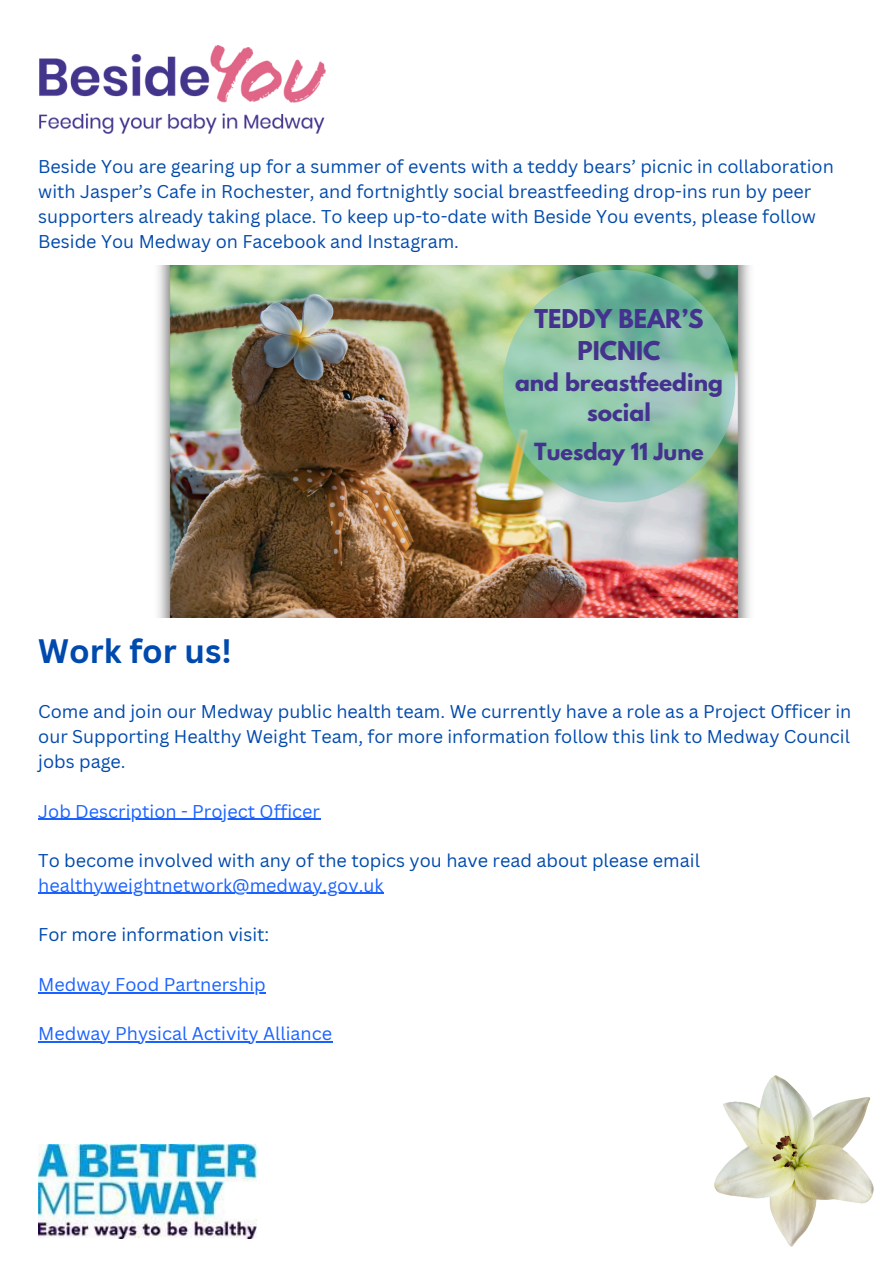
<style>
.page{position:relative;width:894px;height:1264px;background:#fff}
.page>*{position:absolute;margin:0;border:0;box-sizing:border-box;transform-origin:0 0}
.t1{font:700 33px "Canva Sans";color:#004aad}
.t2{font:700 22.95px/32px "League Spartan";color:#44328f;text-align:center}
.t3{font:700 21.75px/30.2px "League Spartan";color:#44328f;text-align:center}
.t4{font:700 20.85px "League Spartan";color:#44328f}
.t5{font:18px/24.8px "Canva Sans";color:#004aad}
.t6{font:18px "Canva Sans";color:#1a62ff}
</style>
<div class="page">
<img style="left:39px;top:45px;width:286px;height:88px">
<img style="left:38px;top:1144px;width:218px;height:94px">
<img style="left:714px;top:1075px;width:159px;height:171px">
<hr style="left:38px;top:818px;width:282px;height:1px;background:#1a62ff">
<hr style="left:38px;top:892px;width:345px;height:2px;background:#1a62ff">
<hr style="left:38px;top:991px;width:228px;height:2px;background:#1a62ff">
<hr style="left:38px;top:1041px;width:294px;height:1px;background:#1a62ff">
<img style="left:158px;top:265px;width:592px;height:353px">
<svg style="left:502px;top:270px;width:233px;height:232px"></svg>
<p class="t5" style="left:38px;top:154px;width:797px">Beside You are gearing up for a summer of events with a teddy bears’ picnic in collaboration with Jasper’s Cafe in Rochester, and fortnightly social breastfeeding drop-ins run by peer supporters already taking place. To keep up-to-date with Beside You events, please follow Beside You Medway on Facebook and Instagram.</p>
<h2 class="t1" style="left:38px;top:628px;width:195px">Work for us!</h2>
<p class="t2" style="left:534px;top:305px;width:171px">TEDDY BEAR’S<br>PICNIC</p>
<p class="t3" style="left:515px;top:369px;width:209px">and breastfeeding social</p>
<p class="t4" style="left:534px;top:441px;width:171px">Tuesday 11 June</p>
<h1 class="t5" style="left:38px;top:699px;width:814px;text-align:justify">Come and join our Medway public health team. We currently have a role as a Project Officer in our Supporting Healthy Weight Team, for more information follow this link to Medway Council jobs page.</h1>
<p class="t6" style="left:38px;top:798px;width:283px">Job Description - Project Officer</p>
<p class="t5" style="left:38px;top:847px;width:663px">To become involved with any of the topics you have read about please email</p>
<p class="t6" style="left:38px;top:872px;width:346px">healthyweightnetwork@medway.gov.uk</p>
<p class="t5" style="left:38px;top:922px;width:232px">For more information visit:</p>
<p class="t6" style="left:38px;top:971px;width:229px">Medway Food Partnership</p>
<p class="t6" style="left:38px;top:1021px;width:295px">Medway Physical Activity Alliance</p>
</div>
